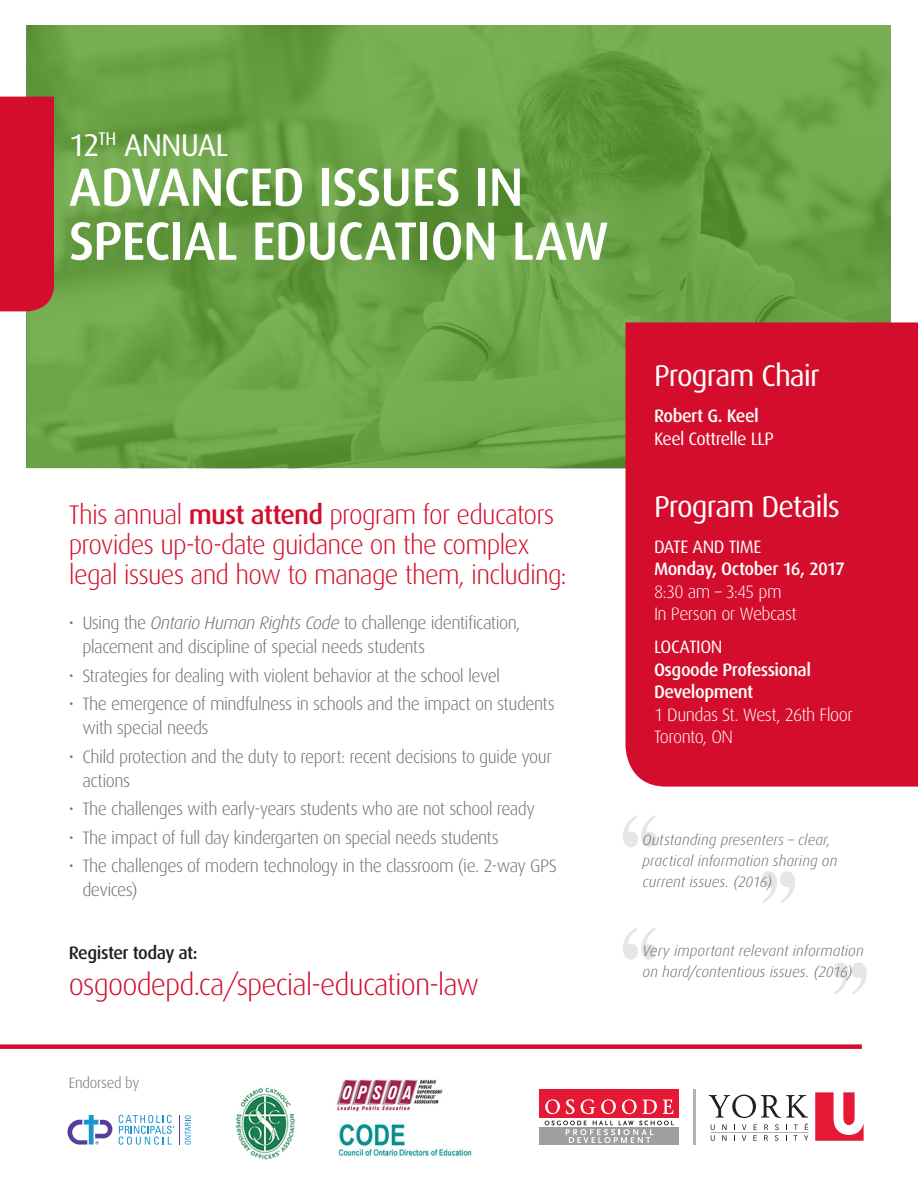
<style>
.page{position:relative;width:918px;height:1188px;background:#fff}
.page>*{position:absolute;margin:0;border:0;box-sizing:border-box;transform-origin:0 0}
.t1{font:500 54px/54px "Dax";letter-spacing:-.02em;color:#fff}
.t2{font:31.5px "Dax";letter-spacing:-.025em;color:#fff}
.t3{font:300 30px "Dax";letter-spacing:-.03em;color:#d30d2b}
.t4{font:30px "Dax";letter-spacing:-.03em;color:#fff}
.t5{font:300 27px/30px "Dax";letter-spacing:-.03em;color:#d30d2b}
.t6{font:300 18px/24px "Dax";letter-spacing:-.03em;color:#6c6d70}
.t7{font:300 18px/22.5px "Dax";letter-spacing:-.03em;color:#fff}
.t8{font:500 18px/22.5px "Dax";letter-spacing:-.025em;color:#fff}
.t9{font:18px/22.5px "Dax";letter-spacing:-.03em;color:#fff}
.t10{font:500 18px "Dax";letter-spacing:-.03em;color:#231f20}
.t11{font:italic 300 15px/21px "Dax";letter-spacing:.005em;color:#6c6d70}
.Black_Head{font:300 15px "Dax";letter-spacing:-.02em;color:#6c6d70}
.s1{font-weight:500}
.s2{font-style:italic}
</style>
<div class="page">
<div style="left:0;top:1044px;width:862px;height:5px;background:#d30d2b"></div>
<div style="left:540px;top:1127px;width:139px;height:17px;background:#9d9fa2"></div>
<svg style="left:545px;top:1121px;width:129px;height:22px"></svg>
<hr style="left:694px;top:1089px;width:2px;height:55px;background:#b2b3b7">
<svg style="left:709px;top:1095px;width:100px;height:46px"></svg>
<svg style="left:815px;top:1092px;width:49px;height:49px"></svg>
<div style="left:540px;top:1089px;width:139px;height:29px;background:#e51836"></div>
<svg style="left:545px;top:1099px;width:15px;height:15px"></svg>
<svg style="left:566px;top:1099px;width:9px;height:15px"></svg>
<svg style="left:581px;top:1099px;width:14px;height:15px"></svg>
<svg style="left:601px;top:1099px;width:15px;height:15px"></svg>
<svg style="left:622px;top:1099px;width:15px;height:15px"></svg>
<svg style="left:643px;top:1100px;width:14px;height:14px"></svg>
<svg style="left:663px;top:1100px;width:11px;height:14px"></svg>
<svg style="left:26px;top:26px;width:865px;height:442px;background:#6ba248"></svg>
<div style="left:626px;top:322px;width:292px;height:465px;background:#d30d2b"></div>
<div style="left:0;top:97px;width:54px;height:214px;background:#d30d2b"></div>
<svg style="left:623px;top:815px;width:33px;height:32px"></svg>
<svg style="left:623px;top:928px;width:33px;height:32px"></svg>
<svg style="left:762px;top:871px;width:33px;height:32px"></svg>
<svg style="left:833px;top:962px;width:34px;height:33px"></svg>
<svg style="left:119px;top:1115px;width:55px;height:30px"></svg>
<hr style="left:179px;top:1115px;width:1px;height:30px;background:#593e99">
<svg style="left:185px;top:1116px;width:6px;height:29px"></svg>
<svg style="left:67px;top:1115px;width:46px;height:30px"></svg>
<img style="left:338px;top:1124px;width:134px;height:32px">
<img style="left:236px;top:1087px;width:59px;height:73px">
<img style="left:336px;top:1079px;width:107px;height:33px">
<p class="t2" style="left:69px;top:127px;width:161px">12<sup>TH</sup> ANNUAL</p>
<p class="t1" style="left:69px;top:161px;width:542px">ADVANCED ISSUES IN<br>SPECIAL EDUCATION LAW</p>
<p class="t5" style="left:69px;top:500px;width:500px">This annual <span class="s1">must attend</span> program for educators provides up-to-date guidance on the complex legal issues and how to manage them, including:</p>
<p class="t6" style="left:82px;top:611px;width:440px;text-indent:-14px">• Using the <span class="s2">Ontario Human Rights Code</span> to challenge identification, placement and discipline of special needs students</p>
<p class="t6" style="left:69px;top:664px;width:433px">• Strategies for dealing with violent behavior at the school level</p>
<p class="t6" style="left:82px;top:692px;width:474px;text-indent:-14px">• The emergence of mindfulness in schools and the impact on students with special needs</p>
<p class="t6" style="left:82px;top:745px;width:471px;text-indent:-14px">• Child protection and the duty to report: recent decisions to guide your actions</p>
<p class="t6" style="left:69px;top:797px;width:468px">• The challenges with early-years students who are not school ready</p>
<p class="t6" style="left:69px;top:826px;width:431px">• The impact of full day kindergarten on special needs students</p>
<p class="t6" style="left:82px;top:854px;width:476px;text-indent:-14px">• The challenges of modern technology in the classroom (ie. 2-way GPS devices)</p>
<p class="t10" style="left:69px;top:942px;width:130px">Register today at:</p>
<p class="t3" style="left:69px;top:968px;width:412px">osgoodepd.ca/special-education-law</p>
<p class="Black_Head" style="left:69px;top:1075px;width:72px">Endorsed by</p>
<p class="t4" style="left:654px;top:359px;width:167px">Program Chair</p>
<p class="t9" style="left:654px;top:405px;width:122px"><span class="s1">Robert G. Keel<br></span>Keel Cottrelle LLP</p>
<p class="t4" style="left:654px;top:490px;width:188px">Program Details</p>
<p class="t9" style="left:654px;top:535px;width:109px">DATE AND TIME</p>
<p class="t8" style="left:654px;top:558px;width:193px">Monday, October 16, 2017</p>
<p class="t7" style="left:654px;top:580px;width:145px">8:30 am – 3:45 pm<br>In Person or Webcast</p>
<p class="t9" style="left:654px;top:636px;width:70px">LOCATION</p>
<p class="t8" style="left:654px;top:658px;width:159px">Osgoode Professional<br>Development</p>
<p class="t7" style="left:654px;top:703px;width:200px">1 Dundas St. West, 26th Floor</p>
<p class="t7" style="left:654px;top:726px;width:81px">Toronto, ON</p>
<p class="t11" style="left:643px;top:829px;width:196px">Outstanding presenters – clear, practical information sharing on current issues. (2016)</p>
<p class="t11" style="left:643px;top:940px;width:223px">Very important relevant information on hard/contentious issues. (2016)</p>
</div>
